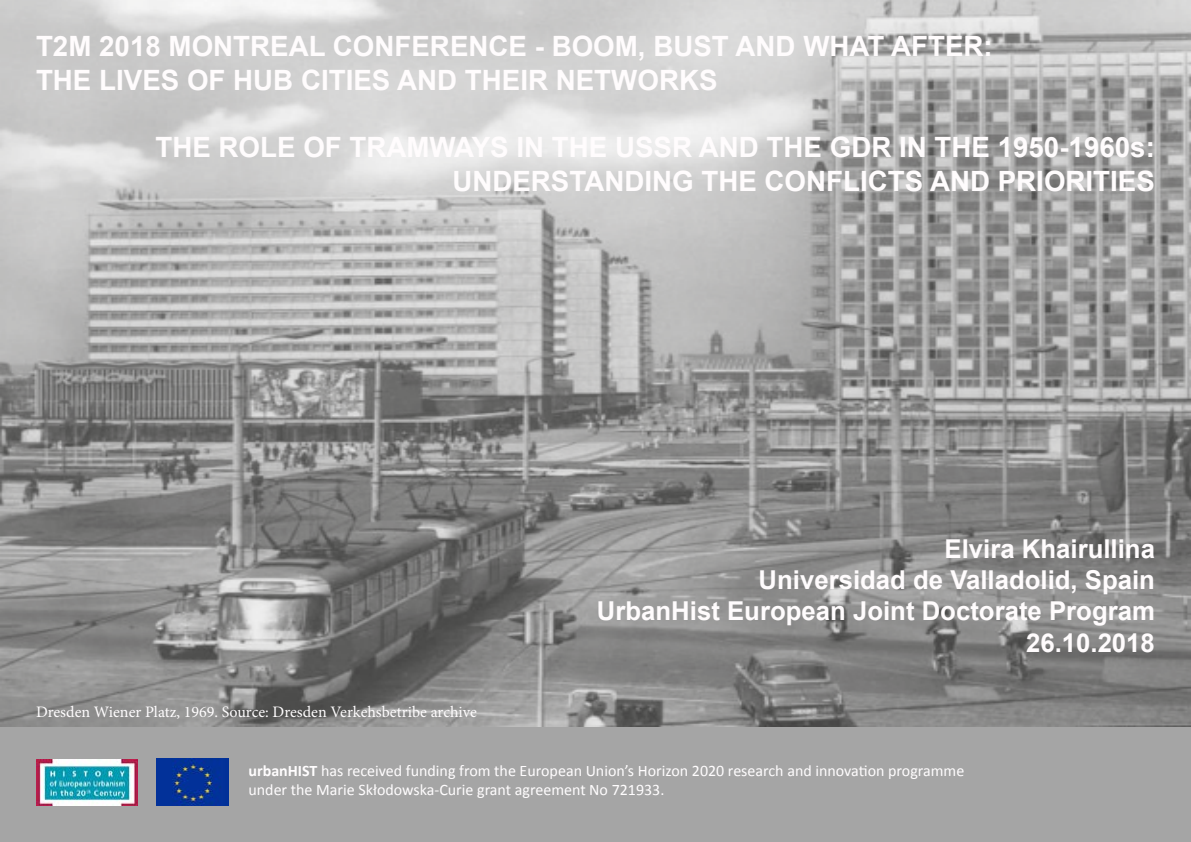
<style>
.page{position:relative;width:1191px;height:842px;background:#fff}
.page>*{position:absolute;margin:0;border:0;box-sizing:border-box;transform-origin:0 0}
.t1{font:700 28px/33.6px "Arial";color:#fffcfd}
.t2{font:700 26px/31.2px "Arial";color:#fffcfd;text-align:right}
.t3{font:16px/19.2px "Calibri";color:#fffdfe}
.t4{font:16px "Minion Pro";color:#fffdfe}
.s1{font-weight:700}
</style>
<div class="page">
<div style="left:0;top:727px;width:1191px;height:115px;background:#a5a5a5"></div>
<img style="left:0;top:0;width:1191px;height:726px">
<img style="left:36px;top:759px;width:101px;height:47px">
<img style="left:157px;top:758px;width:72px;height:48px">
<p class="t1" style="left:36px;top:31px;width:958px">T2M 2018 MONTREAL CONFERENCE - BOOM, BUST AND WHAT AFTER:<br>THE LIVES OF HUB CITIES AND THEIR NETWORKS</p>
<p class="t1" style="left:155px;top:131px;width:1001px;text-align:right">THE ROLE OF TRAMWAYS IN THE USSR AND THE GDR IN THE 1950-1960s:<br>UNDERSTANDING THE CONFLICTS AND PRIORITIES</p>
<p class="t4" style="left:36px;top:701px;width:442px">Dresden Wiener Platz, 1969. Source: Dresden Verkehsbetribe archive</p>
<p class="t2" style="left:597px;top:534px;width:559px">Elvira Khairullina<br>Universidad de Valladolid, Spain<br>UrbanHist European Joint Doctorate Program<br>26.10.2018</p>
<p class="t3" style="left:248px;top:761px;width:717px"><span class="s1">urbanHIST</span> has received funding from the European Union’s Horizon 2020 research and innovation programme under the Marie Skłodowska-Curie grant agreement No 721933.</p>
</div>
